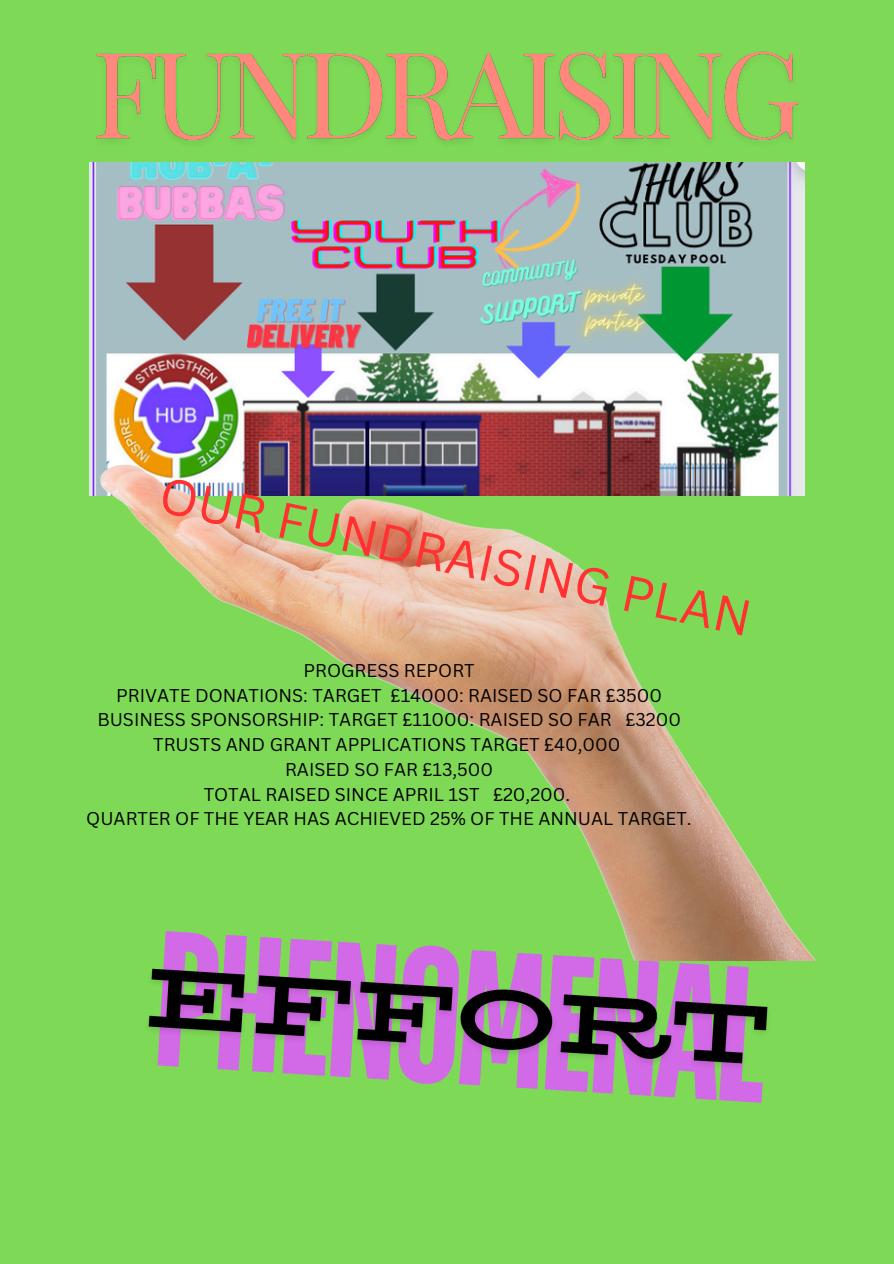
<style>
.page{position:relative;width:894px;height:1264px;background:#fff}
.page>*{position:absolute;margin:0;border:0;box-sizing:border-box;transform-origin:0 0}
.t1{font:700 192.15px "TT Bluescreens";color:#d269e6}
.t2{font:49.5px "Canva Sans";color:#ff3131}
.t3{font:18px "Canva Sans";color:#000}
</style>
<div class="page">
<div style="left:0;top:0;width:893px;height:1263px;background:#7ed957"></div>
<img style="left:89px;top:168px;width:715px;height:327px">
<img style="left:100px;top:464px;width:715px;height:496px">
<img style="left:89px;top:51px;width:716px;height:117px">
<img style="left:137px;top:931px;width:644px;height:135px">
<h4 class="t2" style="left:167px;top:459px;width:605px;rotate:12deg">OUR FUNDRAISING PLAN</h4>
<p class="t3" style="left:303px;top:657px;width:173px">PROGRESS REPORT</p>
<p class="t3" style="left:116px;top:682px;width:547px">PRIVATE DONATIONS: TARGET £14000: RAISED SO FAR £3500</p>
<p class="t3" style="left:97px;top:707px;width:585px">BUSINESS SPONSORSHIP: TARGET £11000: RAISED SO FAR £3200</p>
<p class="t3" style="left:153px;top:731px;width:468px">TRUSTS AND GRANT APPLICATIONS TARGET £40,000</p>
<p class="t3" style="left:285px;top:756px;width:210px">RAISED SO FAR £13,500</p>
<p class="t3" style="left:204px;top:781px;width:368px">TOTAL RAISED SINCE APRIL 1ST £20,200.</p>
<p class="t3" style="left:86px;top:806px;width:606px">QUARTER OF THE YEAR HAS ACHIEVED 25% OF THE ANNUAL TARGET.</p>
<h1 class="t1" style="left:161px;top:905px;width:614px;rotate:4deg">PHENOMENAL</h1>
</div>
